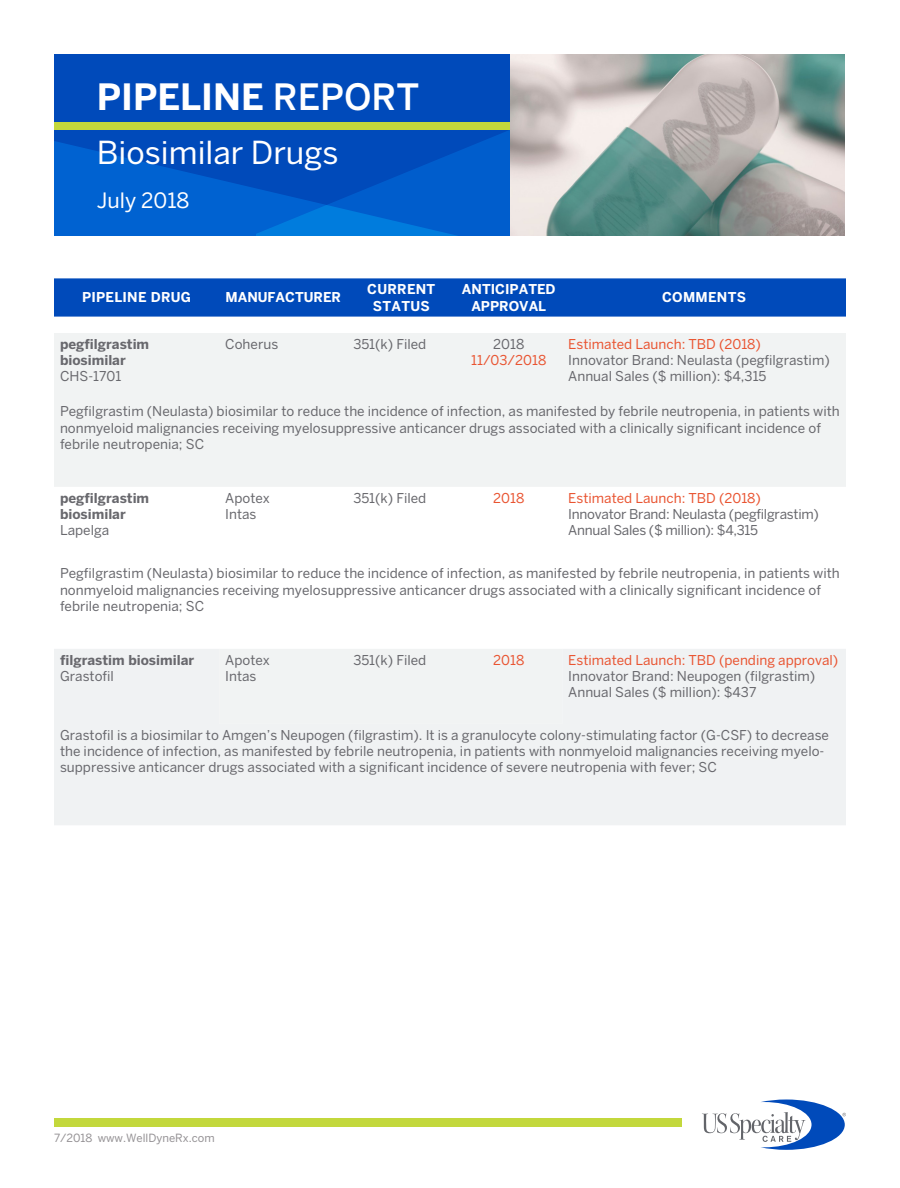
<style>
.page{position:relative;width:900px;height:1188px;background:#fff}
.page>*{position:absolute;margin:0;border:0;box-sizing:border-box;transform-origin:0 0}
.t1{font:700 36px "Benton Sans";color:#fff}
.t2{font:31.5px "Benton Sans";color:#fff}
.t3{font:21px "Benton Sans";color:#fff}
.t4{font:13.5px/16.2px "Benton Sans";color:#68686d}
.t5{font:13.5px "Benton Sans";color:#e95431}
.t6{font:700 13.5px/16.2px "Benton Sans";color:#68686d}
.t7{font:13.5px "Benton Sans";letter-spacing:-.02em;color:#68686d}
.t8{font:700 13.5px/16.2px "Benton Sans";letter-spacing:.01em;color:#fff;text-align:center}
.t9{font:11.25px "Benton Sans";color:#949194}
.s1{font-weight:500}
</style>
<div class="page">
<img style="left:503px;top:54px;width:341px;height:182px">
<div style="left:54px;top:278px;width:792px;height:39px;background:#004aba"></div>
<div style="left:54px;top:333px;width:792px;height:154px;background:#f1f3f3"></div>
<div style="left:54px;top:649px;width:792px;height:176px;background:#f0f2f3"></div>
<svg style="left:702px;top:1100px;width:144px;height:50px"></svg>
<div style="left:54px;top:1118px;width:627px;height:8px;background:#c3d83c"></div>
<div style="left:54px;top:54px;width:456px;height:181px;background:#004aba"></div>
<svg style="left:54px;top:132px;width:456px;height:103px;fill:#005dcc"></svg>
<div style="left:54px;top:122px;width:456px;height:8px;background:#c3d83c"></div>
<p class="t1" style="left:97px;top:75px;width:324px">PIPELINE <span class="s1">REPORT</span></p>
<p class="t2" style="left:97px;top:134px;width:243px">Biosimilar Drugs</p>
<p class="t3" style="left:97px;top:188px;width:94px">July 2018</p>
<p class="t8" style="left:82px;top:289px;width:111px">PIPELINE DRUG</p>
<p class="t8" style="left:225px;top:289px;width:117px">MANUFACTURER</p>
<p class="t8" style="left:367px;top:281px;width:70px">CURRENT<br>STATUS</p>
<p class="t8" style="left:462px;top:281px;width:95px">ANTICIPATED<br>APPROVAL</p>
<p class="t8" style="left:662px;top:289px;width:85px">COMMENTS</p>
<p class="t6" style="left:60px;top:336px;width:91px">pegfilgrastim biosimilar</p>
<p class="t4" style="left:60px;top:368px;width:63px">CHS-1701</p>
<p class="t5" style="left:568px;top:336px;width:194px">Estimated Launch: TBD (2018)</p>
<p class="t4" style="left:568px;top:352px;width:263px">Innovator Brand: Neulasta (pegfilgrastim)</p>
<p class="t4" style="left:568px;top:368px;width:200px">Annual Sales ($ million): $4,315</p>
<p class="t4" style="left:60px;top:403px;width:781px">Pegfilgrastim (Neulasta) biosimilar to reduce the incidence of infection, as manifested by febrile neutropenia, in patients with nonmyeloid malignancies receiving myelosuppressive anticancer drugs associated with a clinically significant incidence of febrile neutropenia; SC</p>
<p class="t4" style="left:225px;top:336px;width:55px">Coherus</p>
<p class="t4" style="left:353px;top:336px;width:75px">351(k) Filed</p>
<p class="t4" style="left:493px;top:336px;width:33px">2018</p>
<p class="t5" style="left:471px;top:352px;width:77px">11/03/2018</p>
<p class="t4" style="left:353px;top:490px;width:75px">351(k) Filed</p>
<p class="t5" style="left:493px;top:490px;width:33px">2018</p>
<p class="t5" style="left:568px;top:490px;width:194px">Estimated Launch: TBD (2018)</p>
<p class="t7" style="left:568px;top:506px;width:252px">Innovator Brand: Neulasta (pegfilgrastim)</p>
<p class="t7" style="left:568px;top:522px;width:191px">Annual Sales ($ million): $4,315</p>
<p class="t4" style="left:60px;top:565px;width:781px">Pegfilgrastim (Neulasta) biosimilar to reduce the incidence of infection, as manifested by febrile neutropenia, in patients with nonmyeloid malignancies receiving myelosuppressive anticancer drugs associated with a clinically significant incidence of febrile neutropenia; SC</p>
<p class="t6" style="left:60px;top:490px;width:91px">pegfilgrastim biosimilar</p>
<p class="t4" style="left:60px;top:522px;width:51px">Lapelga</p>
<p class="t4" style="left:225px;top:490px;width:46px">Apotex</p>
<p class="t4" style="left:225px;top:506px;width:33px">Intas</p>
<p class="t4" style="left:353px;top:652px;width:75px">351(k) Filed</p>
<p class="t5" style="left:493px;top:652px;width:33px">2018</p>
<p class="t5" style="left:568px;top:652px;width:272px">Estimated Launch: TBD (pending approval)</p>
<p class="t4" style="left:568px;top:668px;width:249px">Innovator Brand: Neupogen (filgrastim)</p>
<p class="t4" style="left:568px;top:684px;width:190px">Annual Sales ($ million): $437</p>
<p class="t4" style="left:60px;top:727px;width:771px">Grastofil is a biosimilar to Amgen’s Neupogen (filgrastim). It is a granulocyte colony-stimulating factor (G-CSF) to decrease the incidence of infection, as manifested by febrile neutropenia, in patients with nonmyeloid malignancies receiving myelo&shy;suppressive anticancer drugs associated with a significant incidence of severe neutropenia with fever; SC</p>
<p class="t6" style="left:60px;top:652px;width:136px">filgrastim biosimilar</p>
<p class="t4" style="left:60px;top:668px;width:55px">Grastofil</p>
<p class="t4" style="left:225px;top:652px;width:46px">Apotex</p>
<p class="t4" style="left:225px;top:668px;width:33px">Intas</p>
<p class="t9" style="left:54px;top:1132px;width:162px">7/2018 www.WellDyneRx.com</p>
</div>
